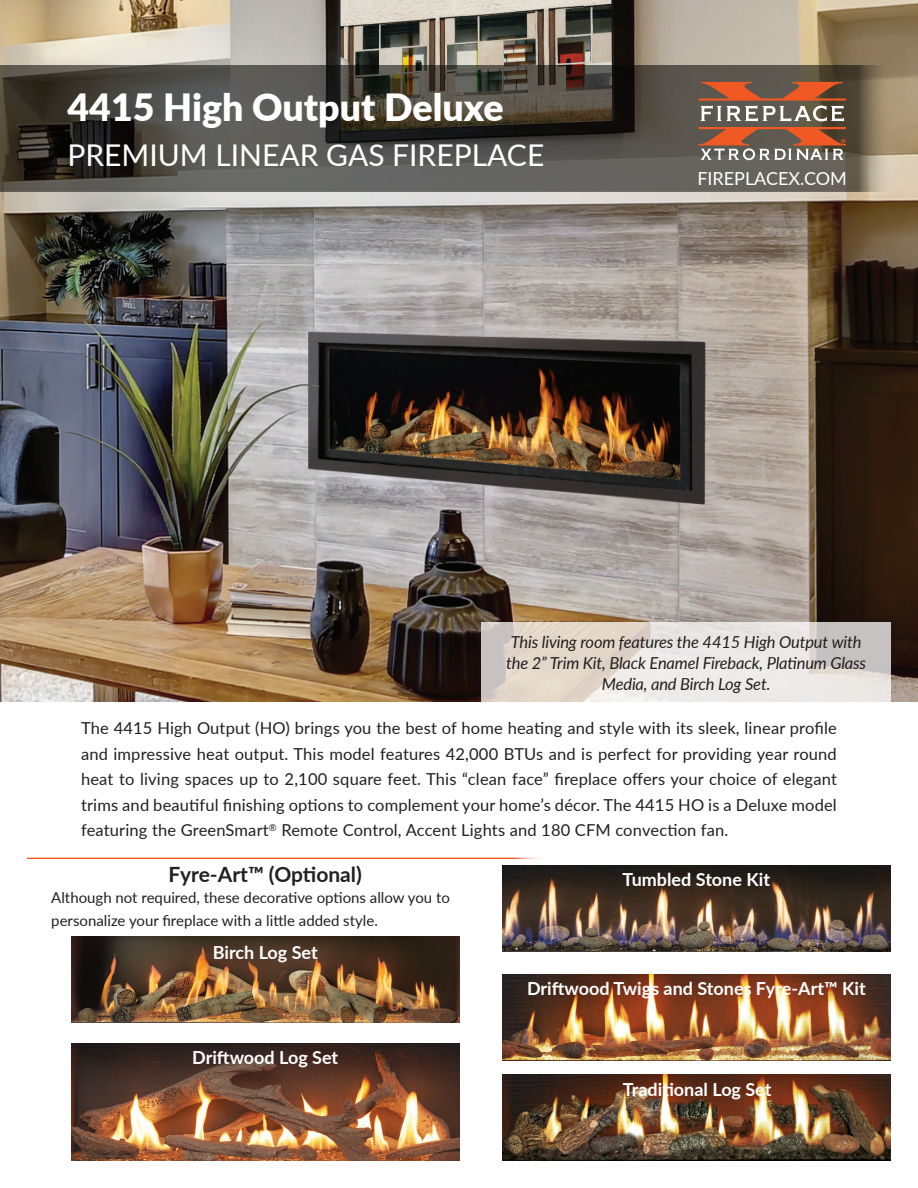
<style>
.page{position:relative;width:918px;height:1188px;background:#fff}
.page>*{position:absolute;margin:0;border:0;box-sizing:border-box;transform-origin:0 0}
.t1{font:900 37.5px "Lato";color:#fff}
.t2{font:30px "Lato";color:#fff}
.t3{font:700 21px "Lato";color:#231f20}
.t4{font:700 18px "Lato";color:#fff}
.t5{font:18px "Lato";color:#fff}
.t6{font:16.5px/25.5px "Lato";letter-spacing:.01em;color:#231f20;text-align:justify}
.t7{font:italic 16.5px/21px "Lato";letter-spacing:-.01em;color:#231f20;text-align:center}
.t8{font:15px/22.5px "Lato";color:#231f20}
</style>
<div class="page">
<img style="left:0;top:0;width:918px;height:702px">
<hr style="left:27px;top:858px;width:520px;height:1px;background:#f15322">
<svg style="left:481px;top:622px;width:410px;height:80px;background:#e2ddd7"></svg>
<svg style="left:0;top:65px;width:892px;height:127px;background:#504c45"></svg>
<svg style="left:698px;top:82px;width:148px;height:78px;background:#946a56"></svg>
<img style="left:502px;top:974px;width:388px;height:86px">
<img style="left:72px;top:1044px;width:387px;height:117px">
<img style="left:71px;top:937px;width:388px;height:86px">
<img style="left:503px;top:1075px;width:387px;height:86px">
<img style="left:503px;top:865px;width:387px;height:86px">
<h1 class="t1" style="left:68px;top:79px;width:438px">4415 High Output Deluxe</h1>
<h2 class="t2" style="left:68px;top:133px;width:478px">PREMIUM LINEAR GAS FIREPLACE</h2>
<p class="t5" style="left:697px;top:166px;width:151px">FIREPLACEX.COM</p>
<p class="t7" style="left:506px;top:631px;width:362px">This living room features the 4415 High Output with the 2” Trim Kit, Black Enamel Fireback, Platinum Glass<br>Media, and Birch Log Set.</p>
<p class="t6" style="left:81px;top:715px;width:757px">The 4415 High Output (HO) brings you the best of home heating and style with its sleek, linear profile and impressive heat output. This model features 42,000 BTUs and is perfect for providing year round heat to living spaces up to 2,100 square feet. This “clean face” fireplace offers your choice of elegant trims and beautiful finishing options to complement your home’s décor. The 4415 HO is a Deluxe model featuring the GreenSmart<sup>®</sup> Remote Control, Accent Lights and 180 CFM convection fan.</p>
<p class="t3" style="left:169px;top:859px;width:195px">Fyre-Art™ (Optional)</p>
<p class="t8" style="left:51px;top:886px;width:400px">Although not required, these decorative options allow you to personalize your fireplace with a little added style.</p>
<p class="t4" style="left:213px;top:939px;width:107px">Birch Log Set</p>
<p class="t4" style="left:192px;top:1044px;width:148px">Driftwood Log Set</p>
<p class="t4" style="left:623px;top:866px;width:149px">Tumbled Stone Kit</p>
<p class="t4" style="left:527px;top:975px;width:340px">Driftwood Twigs and Stones Fyre-Art™ Kit</p>
<p class="t4" style="left:623px;top:1076px;width:150px">Traditional Log Set</p>
</div>
